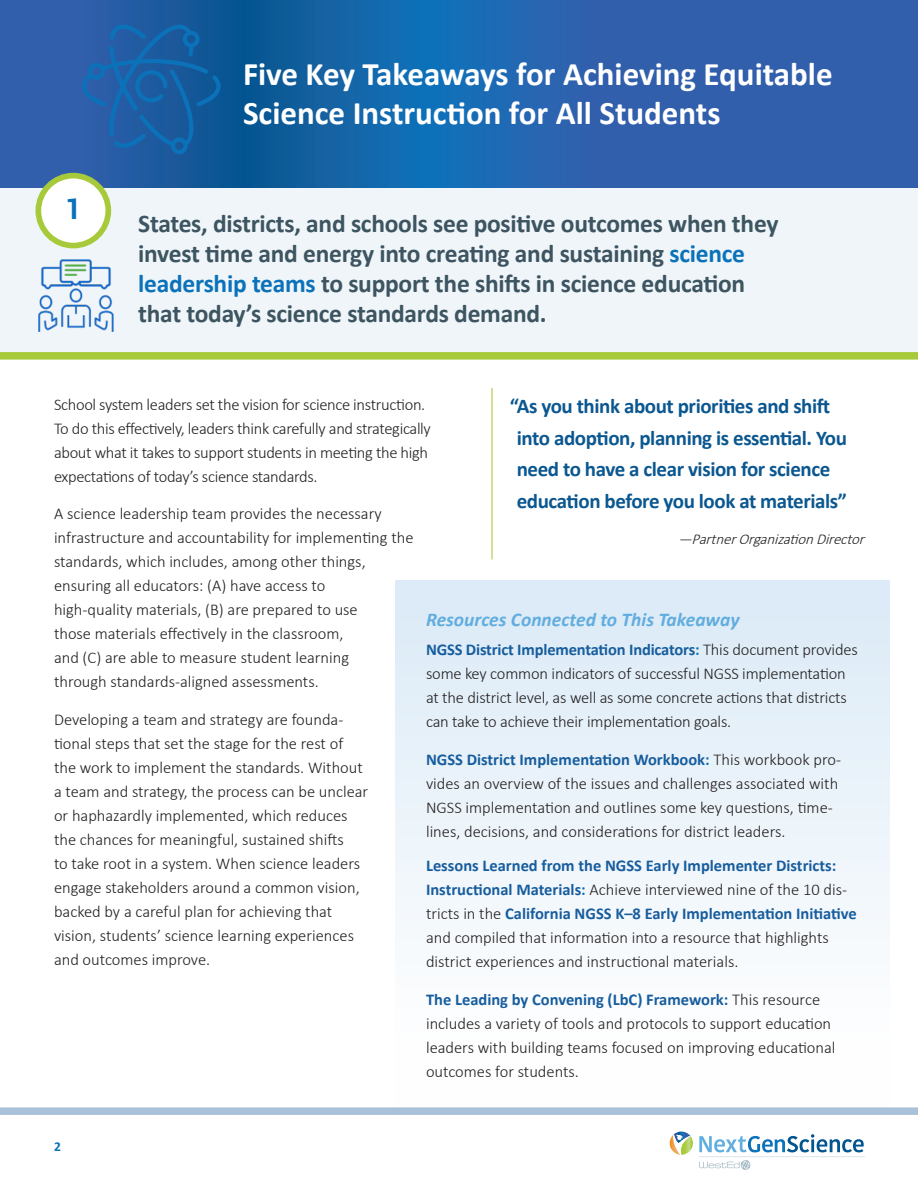
<style>
.page{position:relative;width:918px;height:1188px;background:#fff}
.page>*{position:absolute;margin:0;border:0;box-sizing:border-box;transform-origin:0 0}
.t1{font:700 33px/39px "Calibri";color:#fff}
.t2{font:700 28.8px "Roboto";color:#0b72ba}
.Strategy{font:700 25.5px/30px "Calibri";letter-spacing:-.01em;color:#3d5461}
.t3{font:700 21px/31.5px "Calibri";letter-spacing:-.02em;color:#0b5790}
.t4{font:italic 700 19.5px "Calibri";color:#61addf}
.t5{font:300 16.5px/24px "Calibri";color:#231f20}
.t6{font:300 16.5px/24px "Calibri";letter-spacing:-.02em;color:#231f20}
.t7{font:italic 300 15px "Calibri";color:#231f20}
.t8{font:700 13.5px "Calibri";color:#0b72ba}
.s1{color:#0b72ba}
.s2{font-weight:700;color:#175d9e}
.s3{font-weight:700;color:#0b72ba}
</style>
<div class="page">
<svg style="left:670px;top:1132px;width:23px;height:23px"></svg>
<svg style="left:699px;top:1134px;width:165px;height:18px"></svg>
<hr style="left:699px;top:1156px;width:166px;height:1px;background:#dfe8eb">
<svg style="left:699px;top:1160px;width:52px;height:10px"></svg>
<svg style="left:0;top:0;width:918px;height:188px;background:#2361aa"></svg>
<div style="left:395px;top:580px;width:495px;height:532px;background:linear-gradient(to bottom,#dbeaf6,#fff)"></div>
<div style="left:0;top:188px;width:918px;height:168px;background:#eff5f8"></div>
<div style="left:38px;top:176px;width:70px;height:70px;background:#fff;border-radius:50%"></div>
<div style="left:36px;top:173px;width:75px;height:75px;border:6px solid #a6ca39;border-radius:50%"></div>
<div style="left:0;top:352px;width:918px;height:8px;background:#a6ca39"></div>
<div style="left:0;top:1107px;width:918px;height:8px;background:#aac1da"></div>
<svg style="left:82px;top:20px;width:139px;height:134px;background:#1b5ea3"></svg>
<img style="left:39px;top:259px;width:74px;height:73px">
<p class="t2" style="left:66px;top:189px;width:18px">1</p>
<p class="t1" style="left:243px;top:55px;width:591px">Five Key Takeaways for Achieving Equitable<br>Science Instruction for All Students</p>
<p class="Strategy" style="left:138px;top:209px;width:642px">States, districts, and schools see positive outcomes when they invest time and energy into creating and sustaining <span class="s1">science leadership teams</span> to support the shifts in science education that today’s science standards demand.</p>
<p class="t6" style="left:54px;top:392px;width:378px">School system leaders set the vision for science instruction.<br>To do this effectively, leaders think carefully and strategically about what it takes to support students in meeting the high expectations of today’s science standards.</p>
<p class="t5" style="left:54px;top:501px;width:361px">A science leadership team provides the necessary infrastructure and accountability for implementing the standards, which includes, among other things, ensuring all educators: (A) have access to<br>high-quality materials, (B) are prepared to use<br>those materials effectively in the classroom,<br>and (C) are able to measure student learning<br>through standards-aligned assessments.</p>
<p class="t5" style="left:54px;top:707px;width:316px">Developing a team and strategy are founda&shy;tional steps that set the stage for the rest of the work to implement the standards. Without a team and strategy, the process can be unclear or haphazardly implemented, which reduces the chances for meaningful, sustained shifts<br>to take root in a system. When science leaders engage stakeholders around a common vision, backed by a careful plan for achieving that vision, students’ science learning experiences and outcomes improve.</p>
<p class="t3" style="left:517px;top:390px;width:332px;text-indent:-7px">“As you think about priorities and shift into adoption, planning is essential. You need to have a clear vision for science education before you look at materials”</p>
<p class="t7" style="left:678px;top:529px;width:192px">—PartnerOrganizationDirector</p>
<p class="t4" style="left:426px;top:607px;width:315px">Resources Connected to This Takeaway</p>
<p class="t5" style="left:426px;top:637px;width:433px"><span class="s2">NGSS District Implementation Indicators</span><span class="s3">:</span> This document provides some key common indicators of successful NGSS implementation at the district level, as well as some concrete actions that districts can take to achieve their implementation goals.</p>
<p class="t5" style="left:426px;top:747px;width:417px"><span class="s2">NGSS District Implementation Workbook</span><span class="s3">:</span> This workbook pro&shy;vides an overview of the issues and challenges associated with NGSS implementation and outlines some key questions, time&shy;lines, decisions, and considerations for district leaders.</p>
<p class="t5" style="left:426px;top:853px;width:432px"><span class="s2">Lessons Learned from the NGSS Early Implementer Districts:<br>Instructional Materials</span><span class="s3">:</span> Achieve interviewed nine of the 10 dis&shy;tricts in the <span class="s2">California NGSS K–8 Early Implementation Initiative </span>and compiled that information into a resource that highlights district experiences and instructional materials.</p>
<p class="t5" style="left:426px;top:987px;width:411px"><span class="s2">The Leading by Convening (LbC) Framework:</span> This resource includes a variety of tools and protocols to support education leaders with building teams focused on improving educational outcomes for students.</p>
<p class="t8" style="left:54px;top:1137px;width:8px">2</p>
</div>
